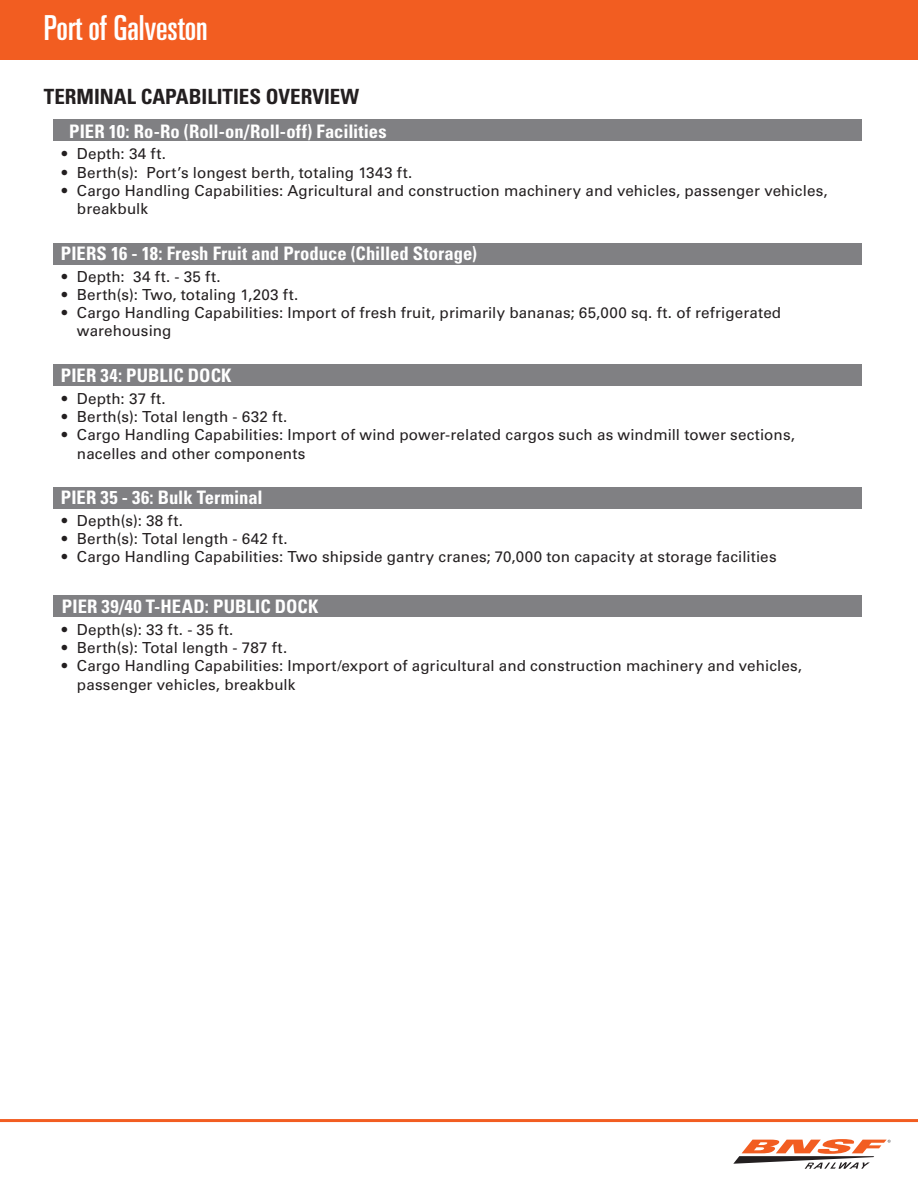
<style>
.page{position:relative;width:918px;height:1188px;background:#fff}
.page>*{position:absolute;margin:0;border:0;box-sizing:border-box;transform-origin:0 0}
.t1{font:ultra-condensed 34.5px "Univers LT Std";color:#fff}
.t2{font:700 condensed 21px "Univers LT Std";color:#231f20}
.t3{font:700 condensed 18.6px "Univers LT Std";letter-spacing:.005em;color:#fff}
.t4{font:15.15px/18.3px "Univers LT Std";letter-spacing:.005em;color:#231f20}
</style>
<div class="page">
<div style="left:0;top:0;width:918px;height:59px;background:#f25d21"></div>
<svg style="left:733px;top:1139px;width:158px;height:30px"></svg>
<hr style="left:0;top:1119px;width:918px;height:3px;background:#f25d21">
<div style="left:53px;top:119px;width:809px;height:22px;background:#808083"></div>
<div style="left:53px;top:243px;width:809px;height:22px;background:#808083"></div>
<div style="left:53px;top:364px;width:809px;height:21px;background:#808083"></div>
<div style="left:53px;top:487px;width:809px;height:21px;background:#808083"></div>
<div style="left:53px;top:596px;width:809px;height:21px;background:#808083"></div>
<p class="t1" style="left:44px;top:8px;width:165px">Port of Galveston</p>
<p class="t2" style="left:44px;top:83px;width:317px">TERMINAL CAPABILITIES OVERVIEW</p>
<p class="t3" style="left:69px;top:120px;width:319px">PIER 10: Ro-Ro (Roll-on/Roll-off) Facilities</p>
<p class="t4" style="left:62px;top:145px;width:106px">• Depth: 34 ft.</p>
<p class="t4" style="left:62px;top:163px;width:352px">• Berth(s): Port’s longest berth, totaling 1343 ft.</p>
<p class="t4" style="left:77px;top:182px;width:752px;text-indent:-15px">• Cargo Handling Capabilities: Agricultural and construction machinery and vehicles, passenger vehicles, breakbulk</p>
<p class="t3" style="left:61px;top:242px;width:418px">PIERS 16 - 18: Fresh Fruit and Produce (Chilled Storage)</p>
<p class="t4" style="left:62px;top:267px;width:160px">• Depth: 34 ft. - 35 ft.</p>
<p class="t4" style="left:62px;top:285px;width:238px">• Berth(s): Two, totaling 1,203 ft.</p>
<p class="t4" style="left:77px;top:304px;width:706px;text-indent:-15px">• Cargo Handling Capabilities: Import of fresh fruit, primarily bananas; 65,000 sq. ft. of refrigerated warehousing</p>
<p class="t3" style="left:61px;top:364px;width:172px">PIER 34: PUBLIC DOCK</p>
<p class="t4" style="left:62px;top:389px;width:106px">• Depth: 37 ft.</p>
<p class="t4" style="left:62px;top:408px;width:227px">• Berth(s): Total length - 632 ft.</p>
<p class="t4" style="left:77px;top:426px;width:720px;text-indent:-15px">• Cargo Handling Capabilities: Import of wind power-related cargos such as windmill tower sections, nacelles and other components</p>
<p class="t3" style="left:61px;top:486px;width:203px">PIER 35 - 36: Bulk Terminal</p>
<p class="t4" style="left:62px;top:511px;width:123px">• Depth(s): 38 ft.</p>
<p class="t4" style="left:62px;top:530px;width:227px">• Berth(s): Total length - 642 ft.</p>
<p class="t4" style="left:62px;top:548px;width:716px">• Cargo Handling Capabilities: Two shipside gantry cranes; 70,000 ton capacity at storage facilities</p>
<p class="t3" style="left:62px;top:595px;width:258px">PIER 39/40 T-HEAD: PUBLIC DOCK</p>
<p class="t4" style="left:62px;top:620px;width:173px">• Depth(s): 33 ft. - 35 ft.</p>
<p class="t4" style="left:62px;top:639px;width:227px">• Berth(s): Total length - 787 ft.</p>
<p class="t4" style="left:77px;top:657px;width:727px;text-indent:-15px">• Cargo Handling Capabilities: Import/export of agricultural and construction machinery and vehicles, passenger vehicles, breakbulk</p>
</div>
